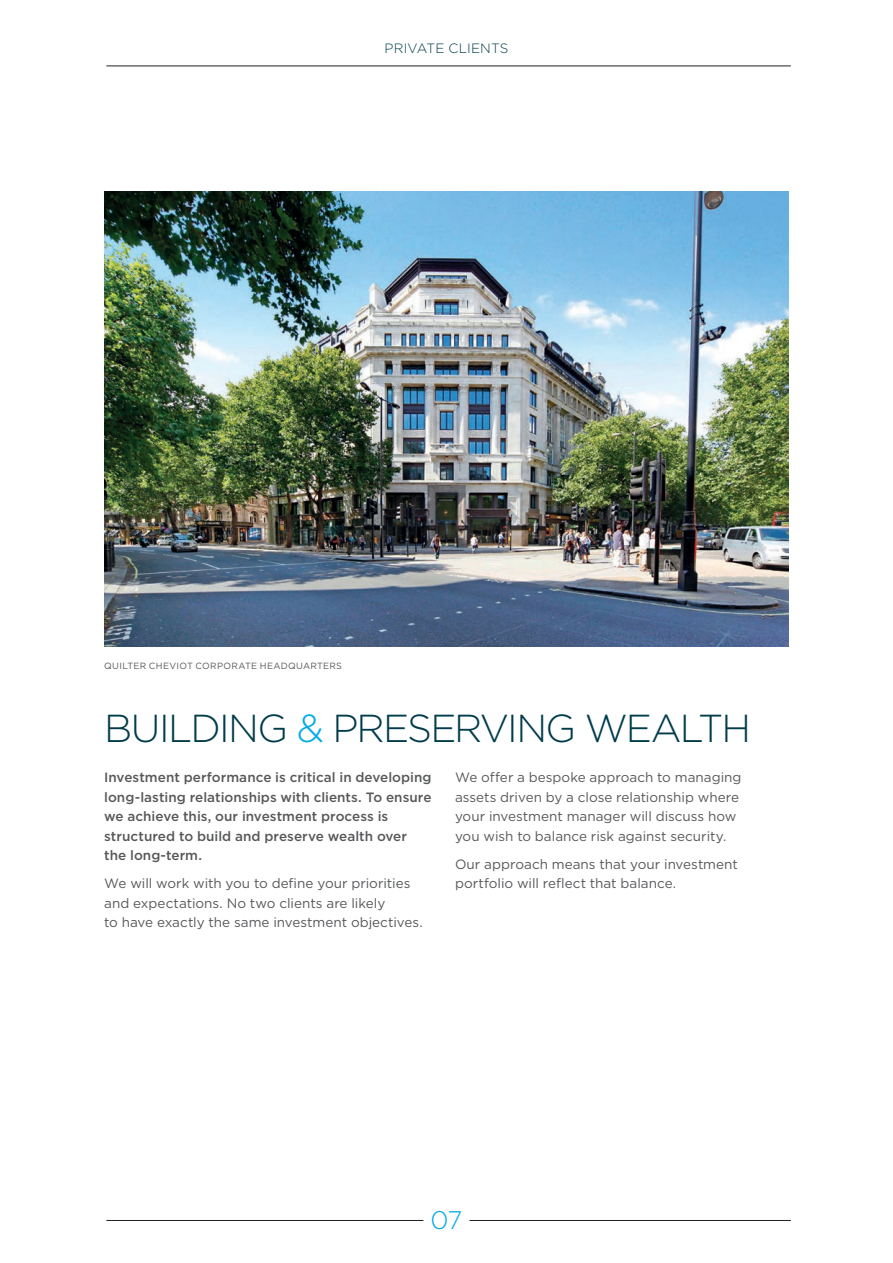
<style>
.page{position:relative;width:893px;height:1263px;background:#fff}
.page>*{position:absolute;margin:0;border:0;box-sizing:border-box;transform-origin:0 0}
.t1{font:300 39px "Gotham";letter-spacing:-.045em;color:#003c4b}
.t2{font:300 25.5px "Gotham";color:#00abe7}
.t3{font:13.5px/19.5px "Gotham";color:#57585a}
.t4{font:500 13.5px/19.5px "Gotham";color:#57585a}
.t5{font:300 13.5px "Gotham";letter-spacing:.01em;color:#003c4b}
.t6{font:9px "Gotham";letter-spacing:.03em;color:#57585a}
.s1{color:#00abe7}
</style>
<div class="page">
<hr style="left:107px;top:1220px;width:316px;height:1px;background:#231f20">
<hr style="left:470px;top:1220px;width:320px;height:1px;background:#231f20">
<hr style="left:107px;top:66px;width:683px;height:1px;background:#231f20">
<img style="left:104px;top:191px;width:685px;height:455px">
<p class="t5" style="left:385px;top:40px;width:125px">PRIVATE CLIENTS</p>
<p class="t6" style="left:104px;top:660px;width:239px">QUILTER CHEVIOT CORPORATE HEADQUARTERS</p>
<h1 class="t1" style="left:104px;top:703px;width:648px">BUILDING <span class="s1">&amp;</span> PRESERVING WEALTH</h1>
<p class="t4" style="left:104px;top:768px;width:329px">Investment performance is critical in developing long-lasting relationships with clients. To ensure we achieve this, our investment process is structured to build and preserve wealth over the long-term.</p>
<p class="t3" style="left:104px;top:874px;width:320px">We will work with you to define your priorities and expectations. No two clients are likely<br>to have exactly the same investment objectives.</p>
<p class="t3" style="left:455px;top:768px;width:288px">We offer a bespoke approach to managing assets driven by a close relationship where your investment manager will discuss how you wish to balance risk against security.</p>
<p class="t3" style="left:455px;top:854px;width:284px">Our approach means that your investment portfolio will reflect that balance.</p>
<h2 class="t2" style="left:431px;top:1203px;width:33px">07</h2>
</div>
